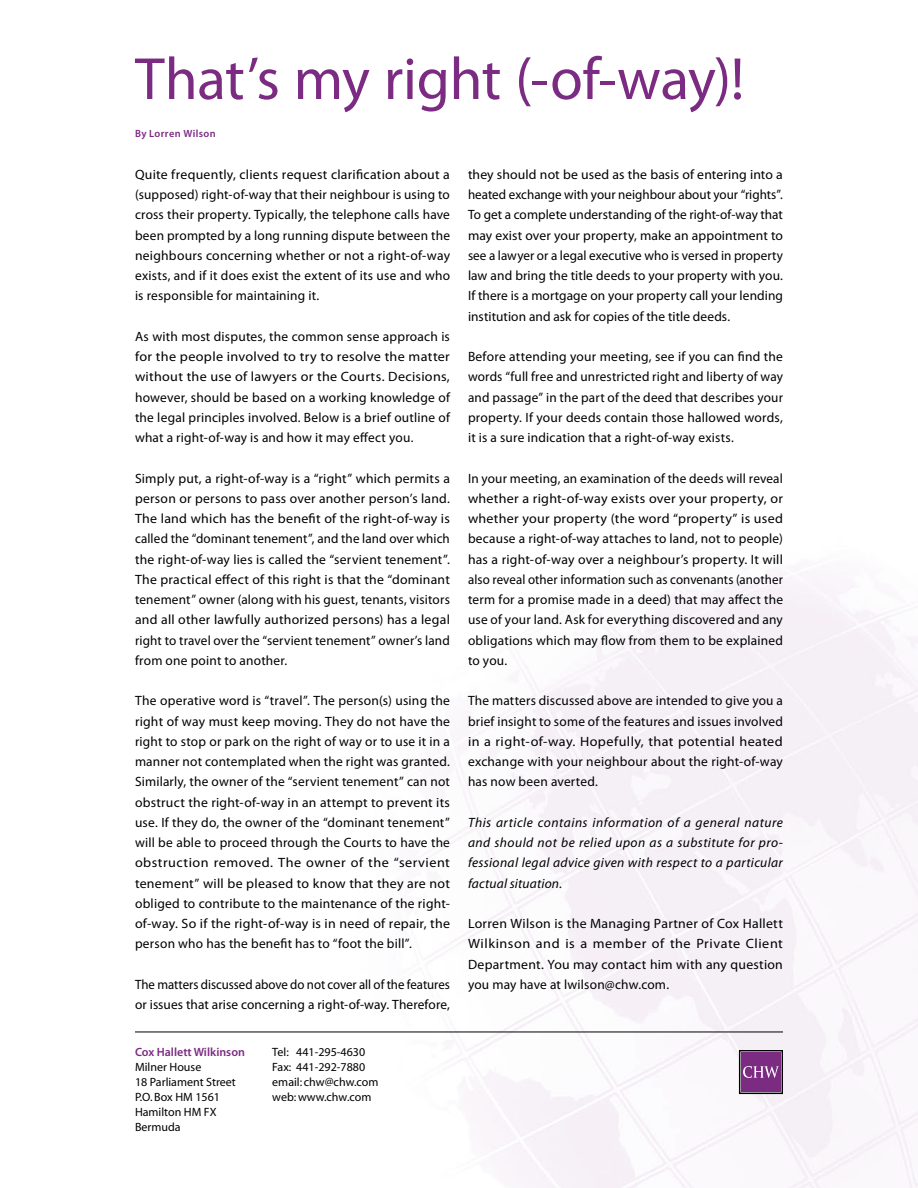
<style>
.page{position:relative;width:918px;height:1188px;background:#fff}
.page>*{position:absolute;margin:0;border:0;box-sizing:border-box;transform-origin:0 0}
.t1{font:60px "Myriad Pro";letter-spacing:-.005em;color:#7c2b83}
.t2{font:13.5px/20.2px "Myriad Pro";letter-spacing:.015em;color:#000;text-align:justify}
.t3{font:italic 13.5px/20.2px "Myriad Pro";letter-spacing:.02em;color:#000;text-align:justify}
.t4{font:13.5px/20.2px "Myriad Pro";letter-spacing:.015em;color:#000;scale:.95 1}
.t5{font:12px/15px "Myriad";color:#000}
.t6{font:600 12px "Myriad Pro";color:#7c2b83}
.t7{font:600 10.5px "Myriad Pro";letter-spacing:.04em;color:#7c2b83}
</style>
<div class="page">
<svg style="left:739px;top:1050px;width:44px;height:44px;background:#7b3d80"></svg>
<hr style="left:135px;top:1032px;width:648px;height:1px;background:#000">
<h1 class="t1" style="left:135px;top:42px;width:611px">That’s my right (-of-way)!</h1>
<p class="t7" style="left:135px;top:126px;width:82px">By Lorren Wilson</p>
<p class="t2" style="left:135px;top:164px;width:317px">Quite frequently, clients request clarification about a (supposed) right-of-way that their neighbour is using to cross their property. Typically, the telephone calls have been prompted by a long running dispute between the neighbours concerning whether or not a right-of-way exists, and if it does exist the extent of its use and who is responsible for maintaining it.</p>
<p class="t2" style="left:135px;top:326px;width:316px">As with most disputes, the common sense approach is for the people involved to try to resolve the matter without the use of lawyers or the Courts. Decisions, however, should be based on a working knowledge of the legal principles involved. Below is a brief outline of what a right-of-way is and how it may effect you.</p>
<p class="t2" style="left:135px;top:468px;width:317px">Simply put, a right-of-way is a “right” which permits a person or persons to pass over another person’s land.<br>The land which has the benefit of the right-of-way is called the “dominant tenement”, and the land over which the right-of-way lies is called the “servient tenement”.<br>The practical effect of this right is that the “dominant tenement” owner (along with his guest, tenants, visitors and all other lawfully authorized persons) has a legal right to travel over the “servient tenement” owner’s land from one point to another.</p>
<p class="t2" style="left:135px;top:691px;width:317px">The operative word is “travel”. The person(s) using the right of way must keep moving. They do not have the right to stop or park on the right of way or to use it in a manner not contemplated when the right was granted.<br>Similarly, the owner of the “servient tenement” can not obstruct the right-of-way in an attempt to prevent its use. If they do, the owner of the “dominant tenement” will be able to proceed through the Courts to have the obstruction removed. The owner of the “servient tenement” will be pleased to know that they are not obliged to contribute to the maintenance of the right&shy;of-way. So if the right-of-way is in need of repair, the person who has the benefit has to “foot the bill”.</p>
<p class="t4" style="left:135px;top:974px;width:333px">The matters discussed above do not cover all of the features or issues that arise concerning a right-of-way. Therefore,</p>
<p class="t6" style="left:135px;top:1044px;width:111px">Cox Hallett Wilkinson</p>
<p class="t5" style="left:135px;top:1060px;width:102px">Milner House<br>18 Parliament Street<br>P.O. Box HM 1561<br>Hamilton HM FX<br>Bermuda</p>
<p class="t5" style="left:272px;top:1045px;width:108px">Tel: 441-295-4630<br>Fax: 441-292-7880 email: chw@chw.com web: www.chw.com</p>
<p class="t2" style="left:468px;top:164px;width:317px">they should not be used as the basis of entering into a heated exchange with your neighbour about your “rights”.<br>To get a complete understanding of the right-of-way that may exist over your property, make an appointment to see a lawyer or a legal executive who is versed in property law and bring the title deeds to your property with you.<br>If there is a mortgage on your property call your lending institution and ask for copies of the title deeds.</p>
<p class="t2" style="left:468px;top:346px;width:317px">Before attending your meeting, see if you can find the words “full free and unrestricted right and liberty of way and passage” in the part of the deed that describes your property. If your deeds contain those hallowed words, it is a sure indication that a right-of-way exists.</p>
<p class="t2" style="left:468px;top:468px;width:317px">In your meeting, an examination of the deeds will reveal whether a right-of-way exists over your property, or whether your property (the word “property” is used because a right-of-way attaches to land, not to people) has a right-of-way over a neighbour’s property. It will also reveal other information such as convenants (another term for a promise made in a deed) that may affect the use of your land. Ask for everything discovered and any obligations which may flow from them to be explained to you.</p>
<p class="t2" style="left:468px;top:691px;width:317px">The matters discussed above are intended to give you a brief insight to some of the features and issues involved in a right-of-way. Hopefully, that potential heated exchange with your neighbour about the right-of-way has now been averted.</p>
<p class="t3" style="left:468px;top:812px;width:317px">This article contains information of a general nature and should not be relied upon as a substitute for pro&shy;fessional legal advice given with respect to a particular factual situation.</p>
<p class="t2" style="left:468px;top:913px;width:317px">Lorren Wilson is the Managing Partner of Cox Hallett Wilkinson and is a member of the Private Client Department. You may contact him with any question you may have at lwilson@chw.com.</p>
</div>
